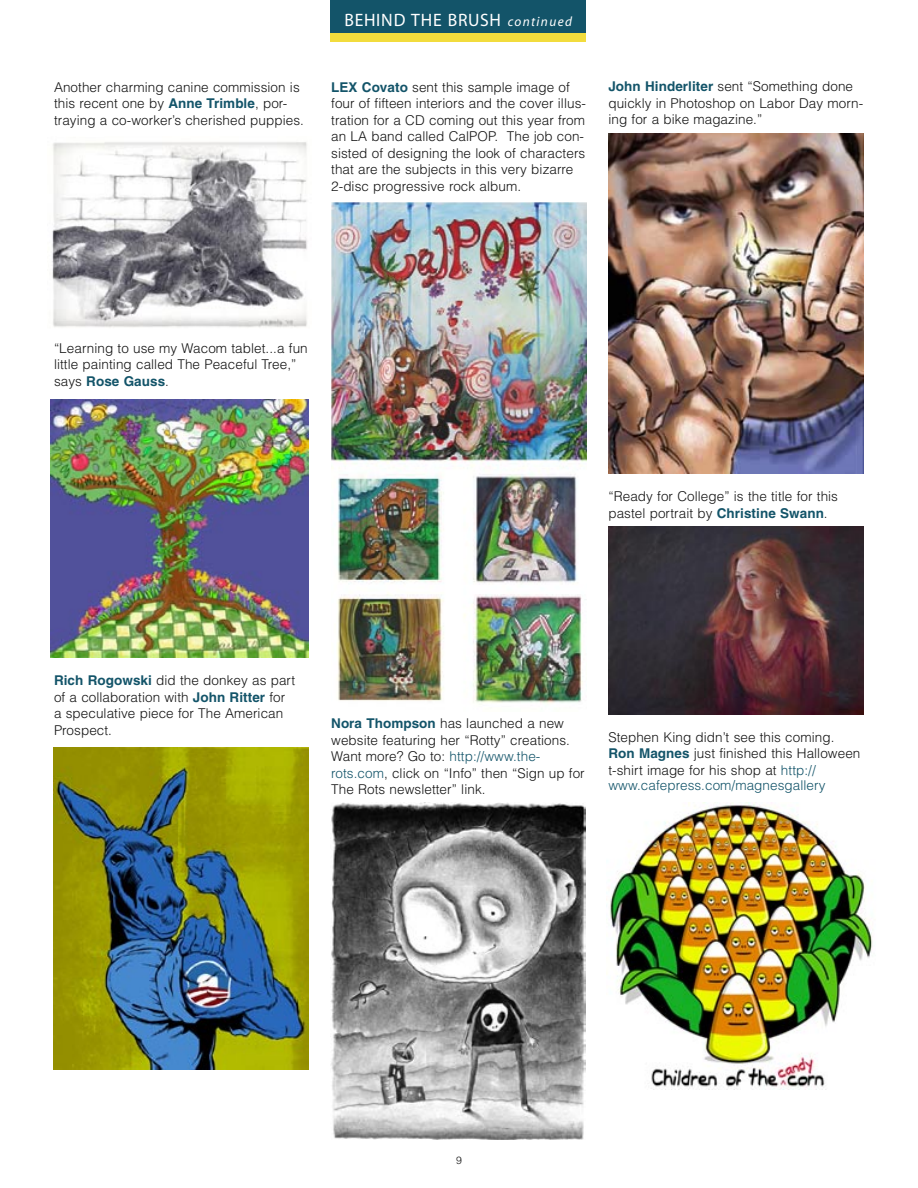
<style>
.page{position:relative;width:918px;height:1188px;background:#fff}
.page>*{position:absolute;margin:0;border:0;box-sizing:border-box;transform-origin:0 0}
.headline{font:18px "Myriad";letter-spacing:.045em;color:#fff}
.Body_copy{font:300 13.5px/16.5px "Helvetica";letter-spacing:.005em;color:#141414}
.Body_copy-2{font:300 13.5px "Helvetica";letter-spacing:.005em;color:#135469}
.t1{font:300 10.5px "Helvetica";color:#141414}
.s1{font-weight:700;color:#135469}
.s2{font-style:italic;font-size:13.5px}
.s3{color:#135469}
</style>
<div class="page">
<div style="left:331px;top:0;width:255px;height:36px;background:#135469"></div>
<div style="left:331px;top:33px;width:255px;height:9px;background:#f2dc3d"></div>
<img style="left:52px;top:142px;width:256px;height:186px">
<img style="left:331px;top:203px;width:256px;height:501px">
<img style="left:51px;top:400px;width:258px;height:258px">
<img style="left:54px;top:748px;width:255px;height:322px">
<img style="left:608px;top:134px;width:256px;height:340px">
<img style="left:330px;top:802px;width:255px;height:338px">
<img style="left:609px;top:526px;width:255px;height:188px">
<img style="left:606px;top:803px;width:267px;height:286px">
<p class="Body_copy" style="left:54px;top:78px;width:251px">Another charming canine commission is this recent one by <span class="s1">Anne Trimble</span>, por&shy;traying a co-worker’s cherished puppies.</p>
<p class="headline" style="left:344px;top:11px;width:229px">BEHIND THE BRUSH <span class="s2">continued</span></p>
<p class="Body_copy" style="left:331px;top:78px;width:256px"><span class="s1">LEX Covato</span> sent this sample image of four of fifteen interiors and the cover illus&shy;tration for a CD coming out this year from an LA band called CalPOP. The job con&shy;sisted of designing the look of characters that are the subjects in this very bizarre 2-disc progressive rock album.</p>
<p class="Body_copy" style="left:608px;top:78px;width:256px"><span class="s1">John Hinderliter</span> sent “Something done quickly in Photoshop on Labor Day morn&shy;ing for a bike magazine.”</p>
<p class="Body_copy" style="left:54px;top:339px;width:255px">“Learning to use my Wacom tablet...a fun little painting called The Peaceful Tree,” says <span class="s1">Rose Gauss</span>.</p>
<p class="Body_copy" style="left:608px;top:488px;width:231px">“Ready for College” is the title for this pastel portrait by <span class="s1">Christine Swann</span>.</p>
<p class="Body_copy" style="left:54px;top:672px;width:243px"><span class="s1">Rich Rogowski</span> did the donkey as part of a collaboration with <span class="s1">John Ritter</span> for a speculative piece for The American<br>Prospect.</p>
<p class="Body_copy" style="left:331px;top:715px;width:255px"><span class="s1">Nora Thompson</span> has launched a new website featuring her “Rotty” creations.<br>Want more? Go to: <span class="s3">http://www.the&shy;rots.com</span>, click on “Info” then “Sign up for The Rots newsletter” link.</p>
<p class="Body_copy" style="left:608px;top:728px;width:254px">Stephen King didn’t see this coming.<br><span class="s1">Ron Magnes</span> just finished this Halloween t-shirt image for his shop at <span class="s3">http://</span></p>
<p class="Body_copy-2" style="left:608px;top:776px;width:219px">www.cafepress.com/magnesgallery</p>
<p class="t1" style="left:456px;top:1154px;width:7px">9</p>
</div>
